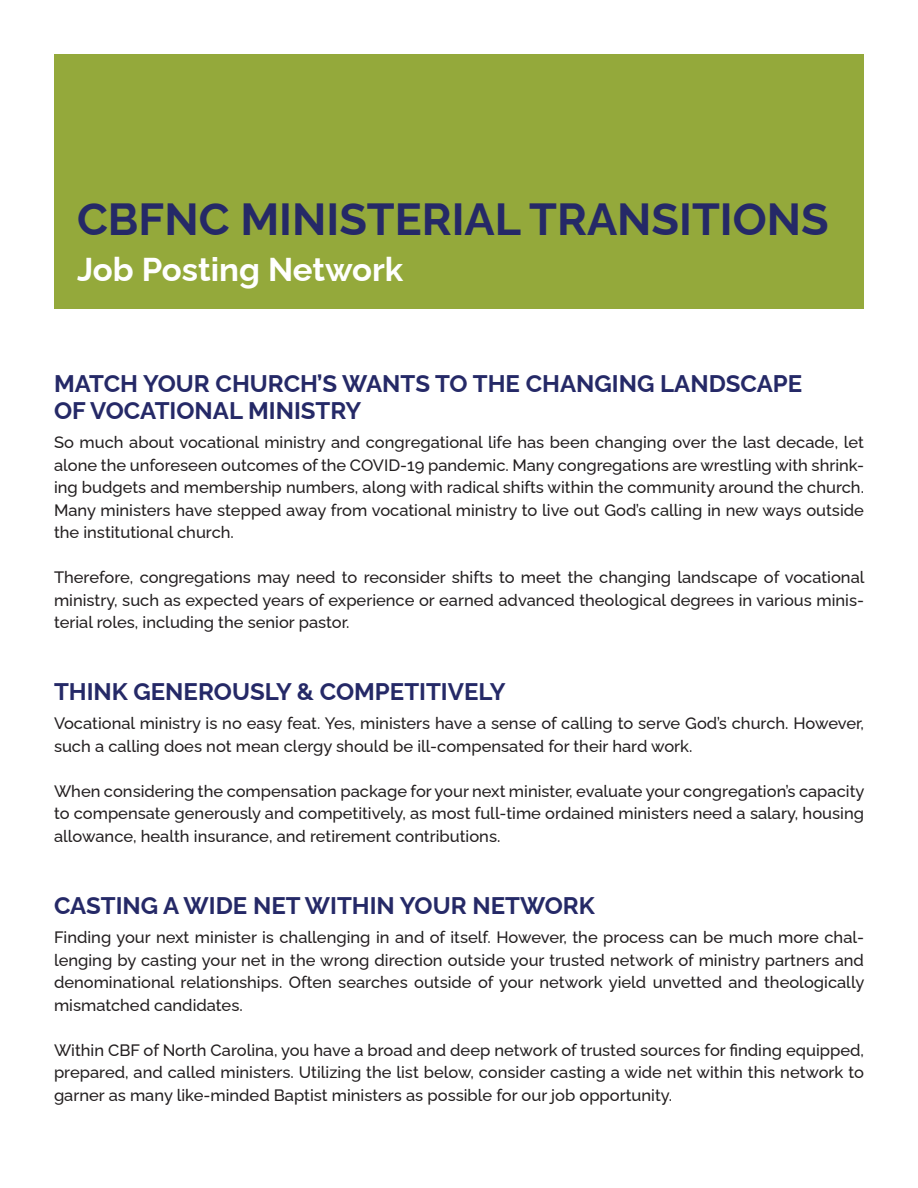
<style>
.page{position:relative;width:918px;height:1188px;background:#fff}
.page>*{position:absolute;margin:0;border:0;box-sizing:border-box;transform-origin:0 0}
.t1{font:700 45px "Raleway";color:#252967}
.t2{font:700 33px "Raleway";color:#fff}
.t3{font:700 24px/27px "Raleway";color:#252967}
.t4{font:500 16.5px/22.5px "Raleway";color:#231f20;text-align:justify}
</style>
<div class="page">
<div style="left:54px;top:54px;width:810px;height:254px;background:#94a93b"></div>
<h1 class="t1" style="left:77px;top:184px;width:753px">CBFNC MINISTERIAL TRANSITIONS</h1>
<h2 class="t2" style="left:77px;top:243px;width:328px">Job Posting Network</h2>
<h3 class="t3" style="left:54px;top:367px;width:750px">MATCH YOUR CHURCH’S WANTS TO THE CHANGING LANDSCAPE<br>OF VOCATIONAL MINISTRY</h3>
<p class="t4" style="left:54px;top:429px;width:812px">So much about vocational ministry and congregational life has been changing over the last decade, let alone the unforeseen outcomes of the COVID-19 pandemic. Many congregations are wrestling with shrink&shy;ing budgets and membership numbers, along with radical shifts within the community around the church.<br>Many ministers have stepped away from vocational ministry to live out God’s calling in new ways outside the institutional church.</p>
<p class="t4" style="left:54px;top:564px;width:812px">Therefore, congregations may need to reconsider shifts to meet the changing landscape of vocational ministry, such as expected years of experience or earned advanced theological degrees in various minis&shy;terial roles, including the senior pastor.</p>
<h3 class="t3" style="left:54px;top:676px;width:453px">THINK GENEROUSLY &amp; COMPETITIVELY</h3>
<p class="t4" style="left:54px;top:711px;width:812px">Vocational ministry is no easy feat. Yes, ministers have a sense of calling to serve God’s church. However, such a calling does not mean clergy should be ill-compensated for their hard work.</p>
<p class="t4" style="left:54px;top:778px;width:812px">When considering the compensation package for your next minister, evaluate your congregation’s capacity to compensate generously and competitively, as most full-time ordained ministers need a salary, housing allowance, health insurance, and retirement contributions.</p>
<h3 class="t3" style="left:54px;top:889px;width:542px">CASTING A WIDE NET WITHIN YOUR NETWORK</h3>
<p class="t4" style="left:54px;top:924px;width:812px">Finding your next minister is challenging in and of itself. However, the process can be much more chal&shy;lenging by casting your net in the wrong direction outside your trusted network of ministry partners and denominational relationships. Often searches outside of your network yield unvetted and theologically mismatched candidates.</p>
<p class="t4" style="left:54px;top:1037px;width:812px">Within CBF of North Carolina, you have a broad and deep network of trusted sources for finding equipped, prepared, and called ministers. Utilizing the list below, consider casting a wide net within this network to garner as many like-minded Baptist ministers as possible for our job opportunity.</p>
</div>
